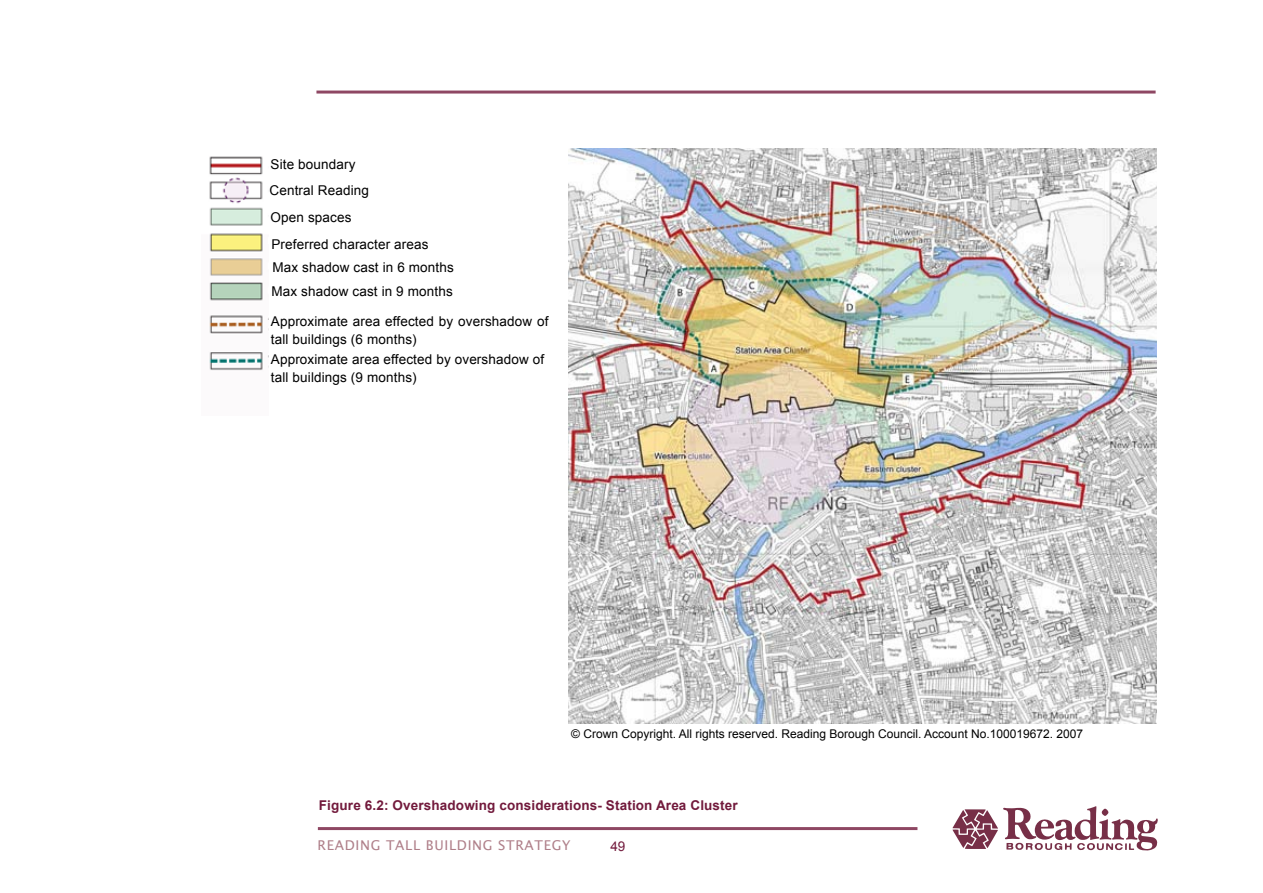
<style>
.page{position:relative;width:1263px;height:893px;background:#fff}
.page>*{position:absolute;margin:0;border:0;box-sizing:border-box;transform-origin:0 0}
.t1{font:13.5px/18px "Arial";letter-spacing:.01em;color:#000}
.t2{font:700 13.5px "Arial";letter-spacing:.01em;color:#721a3c}
.t3{font:13.5px "Lucida Sans Unicode";letter-spacing:.05em;color:#af7f89}
.t4{font:13.5px "Arial";color:#721a3c}
.t5{font:12px "Arial";color:#000}
</style>
<div class="page">
<hr style="left:316px;top:91px;width:839px;height:3px;background:#721a3c">
<hr style="left:318px;top:827px;width:599px;height:3px;background:#721a3c">
<svg style="left:952px;top:806px;width:206px;height:44px"></svg>
<img style="left:568px;top:149px;width:589px;height:575px">
<img style="left:209px;top:156px;width:59px;height:215px">
<p class="t1" style="left:271px;top:156px;width:86px">Site boundary</p>
<p class="t1" style="left:270px;top:176px;width:101px;line-height:27.6px">Central Reading<br>Open spaces</p>
<p class="t1" style="left:271px;top:235px;width:159px">Preferred character areas</p>
<p class="t1" style="left:271px;top:282px;width:183px">Max shadow cast in 9 months</p>
<p class="t1" style="left:272px;top:259px;width:183px">Max shadow cast in 6 months</p>
<p class="t1" style="left:271px;top:312px;width:279px">Approximate area effected by overshadow of tall buildings (6 months)</p>
<p class="t1" style="left:271px;top:350px;width:275px">Approximate area effected by overshadow of tall buildings (9 months)</p>
<p class="t5" style="left:571px;top:726px;width:513px">© Crown Copyright. All rights reserved. Reading Borough Council. Account No.100019672. 2007</p>
<p class="t2" style="left:319px;top:796px;width:420px">Figure 6.2: Overshadowing considerations- Station Area Cluster</p>
<p class="t3" style="left:317px;top:835px;width:255px">READING TALL BUILDING STRATEGY</p>
<p class="t4" style="left:610px;top:837px;width:17px">49</p>
</div>
